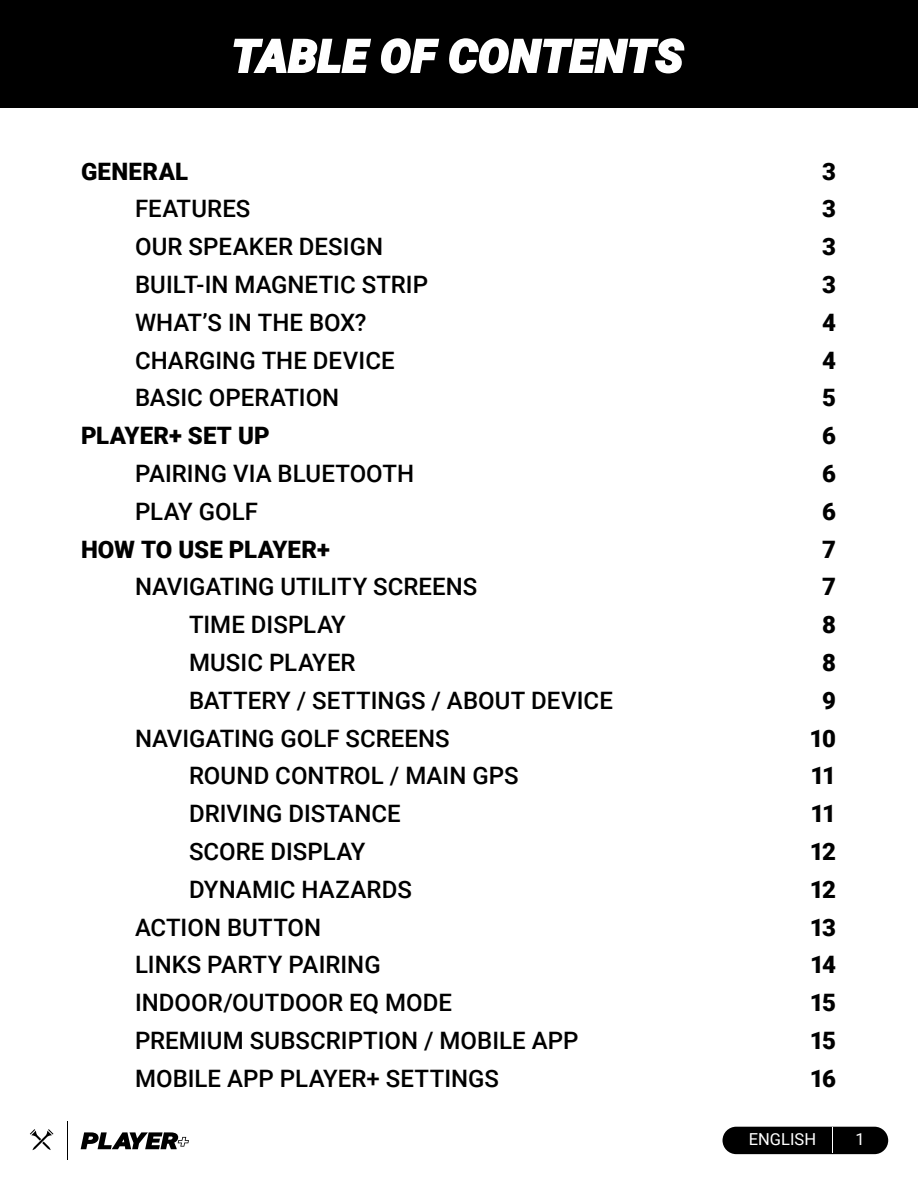
<style>
.page{position:relative;width:918px;height:1188px;background:#fff}
.page>*{position:absolute;margin:0;border:0;box-sizing:border-box;transform-origin:0 0}
.t1{font:italic 900 45px "Roboto";letter-spacing:.02em;color:#fff}
.t2{font:500 24px "Roboto";color:#000}
.t3{font:900 24px "Roboto";color:#000}
.t4{font:16.5px "Roboto";color:#fff}
</style>
<div class="page">
<div style="left:0;top:0;width:918px;height:108px;background:#000"></div>
<div style="left:723px;top:1127px;width:165px;height:27px;background:#000;border-radius:14px"></div>
<svg style="left:832px;top:1128px;width:1px;height:25px"></svg>
<svg style="left:30px;top:1129px;width:23px;height:21px"></svg>
<hr style="left:67px;top:1121px;width:1px;height:39px;background:#000">
<svg style="left:81px;top:1132px;width:108px;height:17px"></svg>
<svg style="left:233px;top:38px;width:138px;height:35px"></svg>
<svg style="left:380px;top:38px;width:60px;height:36px"></svg>
<svg style="left:449px;top:38px;width:236px;height:36px"></svg>
<h1 class="t1" style="left:232px;top:24px;width:453px">TABLE OF CONTENTS</h1>
<p class="t3" style="left:81px;top:154px;width:109px">GENERAL</p>
<p class="t3" style="left:822px;top:154px;width:15px">3</p>
<p class="t2" style="left:135px;top:192px;width:117px">FEATURES</p>
<p class="t3" style="left:822px;top:192px;width:15px">3</p>
<p class="t2" style="left:135px;top:230px;width:250px">OUR SPEAKER DESIGN</p>
<p class="t3" style="left:822px;top:230px;width:15px">3</p>
<p class="t2" style="left:135px;top:268px;width:295px">BUILT-IN MAGNETIC STRIP</p>
<p class="t3" style="left:822px;top:268px;width:15px">3</p>
<p class="t2" style="left:135px;top:306px;width:233px">WHAT’S IN THE BOX?</p>
<p class="t3" style="left:822px;top:306px;width:15px">4</p>
<p class="t2" style="left:135px;top:343px;width:261px">CHARGING THE DEVICE</p>
<p class="t3" style="left:822px;top:343px;width:15px">4</p>
<p class="t2" style="left:135px;top:381px;width:206px">BASIC OPERATION</p>
<p class="t3" style="left:822px;top:381px;width:15px">5</p>
<p class="t3" style="left:81px;top:419px;width:190px">PLAYER+ SET UP</p>
<p class="t3" style="left:822px;top:419px;width:15px">6</p>
<p class="t2" style="left:135px;top:457px;width:281px">PAIRING VIA BLUETOOTH</p>
<p class="t3" style="left:822px;top:457px;width:15px">6</p>
<p class="t2" style="left:135px;top:495px;width:124px">PLAY GOLF</p>
<p class="t3" style="left:822px;top:495px;width:15px">6</p>
<p class="t3" style="left:81px;top:532px;width:250px">HOW TO USE PLAYER+</p>
<p class="t3" style="left:822px;top:532px;width:15px">7</p>
<p class="t2" style="left:135px;top:570px;width:344px">NAVIGATING UTILITY SCREENS</p>
<p class="t3" style="left:822px;top:570px;width:15px">7</p>
<p class="t2" style="left:189px;top:608px;width:158px">TIME DISPLAY</p>
<p class="t3" style="left:822px;top:608px;width:15px">8</p>
<p class="t2" style="left:189px;top:646px;width:168px">MUSIC PLAYER</p>
<p class="t3" style="left:822px;top:646px;width:15px">8</p>
<p class="t2" style="left:189px;top:684px;width:425px">BATTERY / SETTINGS / ABOUT DEVICE</p>
<p class="t3" style="left:822px;top:684px;width:15px">9</p>
<p class="t2" style="left:135px;top:721px;width:316px">NAVIGATING GOLF SCREENS</p>
<p class="t3" style="left:810px;top:721px;width:28px">10</p>
<p class="t2" style="left:189px;top:759px;width:331px">ROUND CONTROL / MAIN GPS</p>
<p class="t3" style="left:811px;top:759px;width:27px">11</p>
<p class="t2" style="left:189px;top:797px;width:213px">DRIVING DISTANCE</p>
<p class="t3" style="left:811px;top:797px;width:27px">11</p>
<p class="t2" style="left:189px;top:835px;width:178px">SCORE DISPLAY</p>
<p class="t3" style="left:810px;top:835px;width:28px">12</p>
<p class="t2" style="left:189px;top:873px;width:224px">DYNAMIC HAZARDS</p>
<p class="t3" style="left:810px;top:873px;width:28px">12</p>
<p class="t2" style="left:135px;top:910px;width:188px">ACTION BUTTON</p>
<p class="t3" style="left:810px;top:910px;width:28px">13</p>
<p class="t2" style="left:135px;top:948px;width:247px">LINKS PARTY PAIRING</p>
<p class="t3" style="left:810px;top:948px;width:28px">14</p>
<p class="t2" style="left:135px;top:986px;width:318px">INDOOR/OUTDOOR EQ MODE</p>
<p class="t3" style="left:810px;top:986px;width:28px">15</p>
<p class="t2" style="left:135px;top:1024px;width:445px">PREMIUM SUBSCRIPTION / MOBILE APP</p>
<p class="t3" style="left:810px;top:1024px;width:28px">15</p>
<p class="t2" style="left:135px;top:1062px;width:366px">MOBILE APP PLAYER+ SETTINGS</p>
<p class="t3" style="left:810px;top:1062px;width:28px">16</p>
<p class="t4" style="left:749px;top:1128px;width:69px">ENGLISH</p>
<p class="t4" style="left:855px;top:1128px;width:11px">1</p>
</div>
